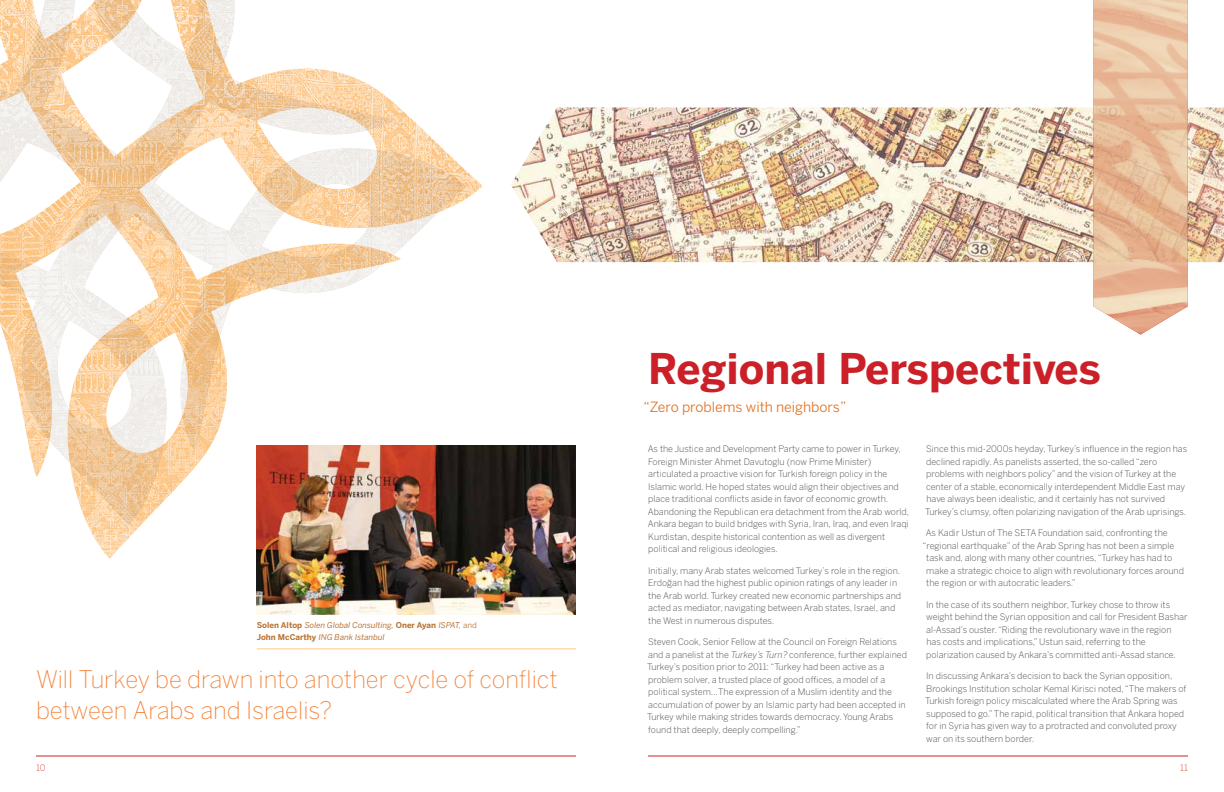
<style>
.page{position:relative;width:1224px;height:792px;background:#fff}
.page>*{position:absolute;margin:0;border:0;box-sizing:border-box;transform-origin:0 0}
.t1{font:700 42px "Benton Sans";color:#cb2027}
.t2{font:200 24px/31px "Benton Sans";color:#f47d30}
.t3{font:14px "Benton Sans";color:#e36f1e}
.t4{font:300 9px/12.5px "Benton Sans";color:#4d4d4f}
.t5{font:300 9px "Benton Sans";color:#d14a38}
.t6{font:italic 8px/12px "Benton Sans";color:#ba7435}
.s1{font-weight:700;font-style:normal}
.s2{font-style:normal}
.s3{font-style:italic}
</style>
<div class="page">
<hr style="left:36px;top:756px;width:540px;height:1px;background:#cb2027">
<hr style="left:648px;top:756px;width:540px;height:1px;background:#cb2027">
<img style="left:0;top:0;width:483px;height:559px">
<img style="left:511px;top:107px;width:713px;height:155px">
<img style="left:1094px;top:0;width:94px;height:335px">
<img style="left:257px;top:445px;width:319px;height:170px">
<hr style="left:257px;top:648px;width:319px;height:1px;background:#fdc98a">
<p class="t6" style="left:257px;top:619px;width:222px"><span class="s1">Solen Altop</span> Solen Global Consulting, <span class="s1">Oner Ayan</span> ISPAT, <span class="s2">and<br></span><span class="s1">John McCarthy</span> ING Bank Istanbul</p>
<h2 class="t2" style="left:36px;top:664px;width:524px">Will Turkey be drawn into another cycle of conflict between Arabs and Israelis?</h2>
<h1 class="t1" style="left:648px;top:343px;width:454px">Regional Perspectives</h1>
<h3 class="t3" style="left:644px;top:398px;width:204px">“Zero problems with neighbors”</h3>
<p class="t4" style="left:648px;top:443px;width:263px">As the Justice and Development Party came to power in Turkey, Foreign Minister Ahmet Davutoglu (now Prime Minister) articulated a proactive vision for Turkish foreign policy in the Islamic world. He hoped states would align their objectives and place traditional conflicts aside in favor of economic growth.<br>Abandoning the Republican era detachment from the Arab world, Ankara began to build bridges with Syria, Iran, Iraq, and even Iraqi Kurdistan, despite historical contention as well as divergent political and religious ideologies.</p>
<p class="t4" style="left:648px;top:564px;width:254px">Initially, many Arab states welcomed Turkey’s role in the region.<br>Erdog˘an had the highest public opinion ratings of any leader in the Arab world. Turkey created new economic partnerships and acted as mediator, navigating between Arab states, Israel, and the West in numerous disputes.</p>
<p class="t4" style="left:647px;top:636px;width:261px">Steven Cook, Senior Fellow at the Council on Foreign Relations and a panelist at the <span class="s3">Turkey’s Turn?</span> conference, further explained Turkey’s position prior to 2011: “Turkey had been active as a problem solver, a trusted place of good offices, a model of a political system…The expression of a Muslim identity and the accumulation of power by an Islamic party had been accepted in Turkey while making strides towards democracy. Young Arabs found that deeply, deeply compelling.”</p>
<p class="t4" style="left:925px;top:443px;width:264px">Since this mid-2000s heyday, Turkey’s influence in the region has declined rapidly. As panelists asserted, the so-called “zero problems with neighbors policy” and the vision of Turkey at the center of a stable, economically interdependent Middle East may have always been idealistic, and it certainly has not survived Turkey’s clumsy, often polarizing navigation of the Arab uprisings.</p>
<p class="t4" style="left:926px;top:527px;width:244px">As Kadir Ustun of The SETA Foundation said, confronting the</p>
<p class="t4" style="left:923px;top:539px;width:253px">“regional earthquake” of the Arab Spring has not been a simple</p>
<p class="t4" style="left:926px;top:552px;width:247px">task and, along with many other countries, “Turkey has had to</p>
<p class="t4" style="left:926px;top:564px;width:259px">make a strategic choice to align with revolutionary forces around</p>
<p class="t4" style="left:926px;top:577px;width:151px">the region or with autocratic leaders.”</p>
<p class="t4" style="left:926px;top:598px;width:263px">In the case of its southern neighbor, Turkey chose to throw its weight behind the Syrian opposition and call for President Bashar al-Assad’s ouster. “Riding the revolutionary wave in the region has costs and implications,” Ustun said, referring to the polarization caused by Ankara’s committed anti-Assad stance.</p>
<p class="t4" style="left:925px;top:670px;width:263px">In discussing Ankara’s decision to back the Syrian opposition, Brookings Institution scholar Kemal Kirisci noted, “The makers of Turkish foreign policy miscalculated where the Arab Spring was supposed to go.” The rapid, political transition that Ankara hoped for in Syria has given way to a protracted and convoluted proxy war on its southern border.</p>
<p class="t5" style="left:36px;top:762px;width:11px">10</p>
<p class="t5" style="left:1180px;top:762px;width:9px">11</p>
</div>
